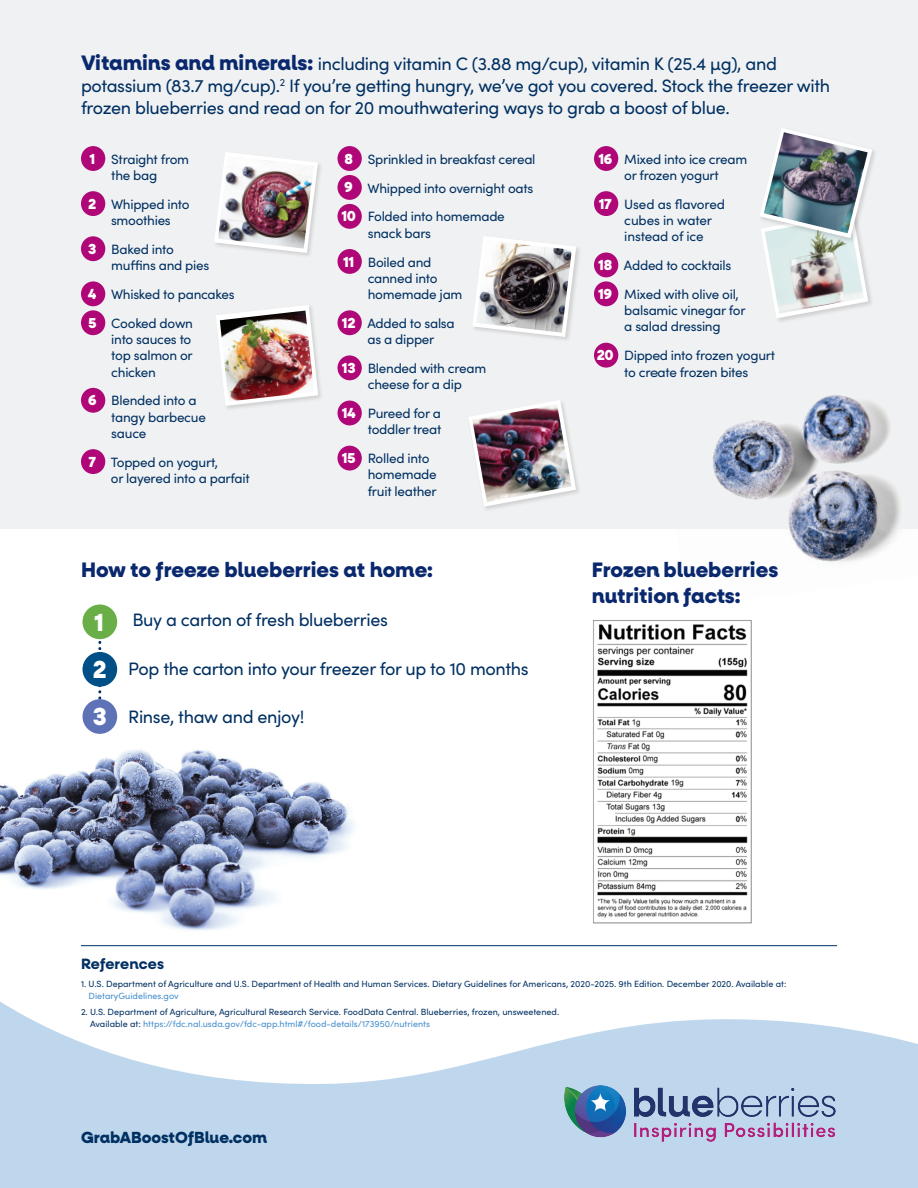
<style>
.page{position:relative;width:918px;height:1188px;background:#fff}
.page>*{position:absolute;margin:0;border:0;box-sizing:border-box;transform-origin:0 0}
.t1{font:800 24.75px/47.2px "Neulis Alt";color:#fff;text-align:justify}
.t2{font:800 21px/25.2px "Neulis Alt";color:#09286d}
.t3{font:18px/21.6px "Sofia Pro";letter-spacing:-.02em;color:#003062}
.t4{font:800 16.2px "Neulis Alt";color:#003062}
.t5{font:700 15px "Neulis Alt";letter-spacing:.01em;color:#003062}
.t6{font:13.5px/16.2px "Sofia Pro";letter-spacing:-.02em;color:#003062}
.t7{font:9px/12px "Sofia Pro";color:#003062}
.t8{font:9px "Sofia Pro";color:#468fcc}
.s1{font-family:"Neulis Alt";font-weight:800;font-size:21px;color:#09286d}
.s2{font-family:"Neulis Alt";font-weight:800;font-size:14.7px;color:#fff}
.s3{color:#468fcc}
</style>
<div class="page">
<img style="left:0;top:656px;width:354px;height:275px">
<div style="left:0;top:0;width:918px;height:528px;background:#f0f1f2"></div>
<div style="left:81px;top:146px;width:24px;height:25px;background:#af0678;border-radius:50%"></div>
<div style="left:81px;top:191px;width:24px;height:25px;background:#af0678;border-radius:50%"></div>
<div style="left:81px;top:236px;width:24px;height:25px;background:#af0678;border-radius:50%"></div>
<div style="left:81px;top:281px;width:24px;height:25px;background:#af0678;border-radius:50%"></div>
<div style="left:81px;top:310px;width:24px;height:25px;background:#af0678;border-radius:50%"></div>
<div style="left:81px;top:388px;width:24px;height:25px;background:#af0678;border-radius:50%"></div>
<div style="left:81px;top:449px;width:24px;height:25px;background:#af0678;border-radius:50%"></div>
<div style="left:338px;top:146px;width:24px;height:25px;background:#af0678;border-radius:50%"></div>
<div style="left:338px;top:175px;width:24px;height:25px;background:#af0678;border-radius:50%"></div>
<div style="left:338px;top:204px;width:24px;height:25px;background:#af0678;border-radius:50%"></div>
<div style="left:338px;top:249px;width:24px;height:25px;background:#af0678;border-radius:50%"></div>
<div style="left:338px;top:310px;width:24px;height:25px;background:#af0678;border-radius:50%"></div>
<div style="left:338px;top:355px;width:24px;height:25px;background:#af0678;border-radius:50%"></div>
<div style="left:338px;top:401px;width:24px;height:24px;background:#af0678;border-radius:50%"></div>
<div style="left:338px;top:446px;width:24px;height:25px;background:#af0678;border-radius:50%"></div>
<div style="left:594px;top:146px;width:24px;height:25px;background:#af0678;border-radius:50%"></div>
<div style="left:594px;top:191px;width:24px;height:25px;background:#af0678;border-radius:50%"></div>
<div style="left:594px;top:253px;width:24px;height:24px;background:#af0678;border-radius:50%"></div>
<div style="left:594px;top:281px;width:24px;height:25px;background:#af0678;border-radius:50%"></div>
<div style="left:594px;top:343px;width:24px;height:25px;background:#af0678;border-radius:50%"></div>
<svg style="left:0;top:1001px;width:918px;height:187px;fill:#bfd7ec"></svg>
<img style="left:565px;top:1086px;width:271px;height:55px">
<hr style="left:81px;top:945px;width:756px;height:1px;background:#003062">
<img style="left:593px;top:620px;width:159px;height:304px">
<svg style="left:98px;top:639px;width:3px;height:60px"></svg>
<div style="left:82px;top:604px;width:35px;height:35px;background:#6aae47;border-radius:50%"></div>
<div style="left:82px;top:652px;width:35px;height:35px;background:#004f87;border-radius:50%"></div>
<div style="left:82px;top:699px;width:35px;height:35px;background:#5e72b7;border-radius:50%"></div>
<div style="left:213px;top:151px;width:111px;height:108px;background:#231f20;opacity:.15"></div>
<svg style="left:214px;top:152px;width:104px;height:101px"></svg>
<img style="left:218px;top:156px;width:96px;height:93px">
<div style="left:215px;top:304px;width:109px;height:108px;background:#231f20;opacity:.15"></div>
<svg style="left:216px;top:305px;width:102px;height:101px"></svg>
<img style="left:220px;top:311px;width:94px;height:91px">
<div style="left:471px;top:235px;width:111px;height:108px;background:#231f20;opacity:.15"></div>
<svg style="left:472px;top:236px;width:104px;height:101px"></svg>
<img style="left:476px;top:240px;width:96px;height:93px">
<svg style="left:469px;top:400px;width:107px;height:107px"></svg>
<img style="left:472px;top:404px;width:100px;height:98px">
<img style="left:656px;top:395px;width:262px;height:167px">
<div style="left:759px;top:211px;width:115px;height:113px;background:#231f20;opacity:.15"></div>
<div style="left:758px;top:127px;width:120px;height:117px;background:#f0f1f2"></div>
<svg style="left:759px;top:128px;width:113px;height:190px"></svg>
<img style="left:764px;top:132px;width:104px;height:101px">
<p class="t3" style="left:81px;top:52px;width:751px"><span class="s1">Vitamins and minerals:</span> including vitamin C (3.88 mg/cup), vitamin K (25.4 µg), and potassium (83.7 mg/cup).<sup>2</sup> If you’re getting hungry, we’ve got you covered. Stock the freezer with frozen blueberries and read on for 20 mouthwatering ways to grab a boost of blue.</p>
<p class="t6" style="left:111px;top:150px;width:79px;text-indent:-22px"><span class="s2">1</span> Straight from the bag</p>
<p class="t6" style="left:88px;top:195px;width:103px;text-align:center"><span class="s2">2</span> Whipped into smoothies</p>
<p class="t6" style="left:111px;top:240px;width:99px;text-indent:-23px"><span class="s2">3</span> Baked into muffins and pies</p>
<p class="t6" style="left:88px;top:279px;width:148px;line-height:29px"><span class="s2">4</span> Whisked to pancakes<br><span class="s2">5</span> Cooked down</p>
<p class="t6" style="left:111px;top:331px;width:83px;text-align:justify">into sauces to top salmon or chicken</p>
<p class="t6" style="left:111px;top:392px;width:96px;text-indent:-23px"><span class="s2">6</span> Blended into a tangy barbecue sauce</p>
<p class="t6" style="left:111px;top:453px;width:140px;text-indent:-22px"><span class="s2">7</span> Topped on yogurt,<br>or layered into a parfait</p>
<p class="t6" style="left:341px;top:144px;width:196px;line-height:29px"><span class="s2">8</span> Sprinkled in breakfast cereal<br><span class="s2">9</span> Whipped into overnight oats<br><span class="s2">10</span> Folded into homemade</p>
<p class="t6" style="left:343px;top:218px;width:90px;line-height:29px;text-align:right">snack bars<br><span class="s2">11</span> Boiled and</p>
<p class="t6" style="left:368px;top:269px;width:96px">canned into homemade jam</p>
<p class="t6" style="left:342px;top:314px;width:114px;text-align:center"><span class="s2">12</span> Added to salsa as a dipper</p>
<p class="t6" style="left:342px;top:359px;width:146px;text-align:center"><span class="s2">13</span> Blended with cream cheese for a dip</p>
<p class="t6" style="left:342px;top:405px;width:101px;text-align:right"><span class="s2">14</span> Pureed for a toddler treat</p>
<p class="t6" style="left:368px;top:450px;width:70px;text-indent:-26px"><span class="s2">15</span> Rolled into homemade fruit leather</p>
<p class="t6" style="left:598px;top:150px;width:150px;text-align:center"><span class="s2">16</span> Mixed into ice cream or frozen yogurt</p>
<p class="t6" style="left:624px;top:195px;width:102px;text-indent:-26px"><span class="s2">17</span> Used as flavored cubes in water instead of ice</p>
<p class="t6" style="left:598px;top:250px;width:142px;line-height:29px"><span class="s2">18</span> Added to cocktails<br><span class="s2">19</span> Mixed with olive oil,</p>
<p class="t6" style="left:624px;top:302px;width:123px">balsamic vinegar for a salad dressing</p>
<p class="t6" style="left:597px;top:347px;width:180px;text-align:center"><span class="s2">20</span> Dipped into frozen yogurt to create frozen bites</p>
<h2 class="t2" style="left:81px;top:558px;width:354px">How to freeze blueberries at home:</h2>
<h3 class="t3" style="left:132px;top:608px;width:257px">Buy a carton of fresh blueberries</h3>
<h3 class="t3" style="left:128px;top:656px;width:402px">Pop the carton into your freezer for up to 10 months</h3>
<h3 class="t3" style="left:128px;top:705px;width:178px">Rinse, thaw and enjoy!</h3>
<h1 class="t1" style="left:93px;top:599px;width:15px">1<br>2<br>3</h1>
<h2 class="t2" style="left:592px;top:558px;width:188px">Frozen blueberries nutrition facts:</h2>
<p class="t5" style="left:81px;top:955px;width:85px">References</p>
<p class="t7" style="left:81px;top:978px;width:707px">1. U.S. Department of Agriculture and U.S. Department of Health and Human Services. Dietary Guidelines for Americans, 2020-2025. 9th Edition. December 2020. Available at:</p>
<p class="t8" style="left:89px;top:990px;width:92px">DietaryGuidelines.gov</p>
<p class="t7" style="left:90px;top:1005px;width:471px;text-indent:-9px">2. U.S. Department of Agriculture, Agricultural Research Service. FoodData Central. Blueberries, frozen, unsweetened.<br>Available at: <span class="s3">https://fdc.nal.usda.gov/fdc-app.html#/food-details/173950/nutrients</span></p>
<p class="t4" style="left:81px;top:1128px;width:188px">GrabABoostOfBlue.com</p>
</div>
